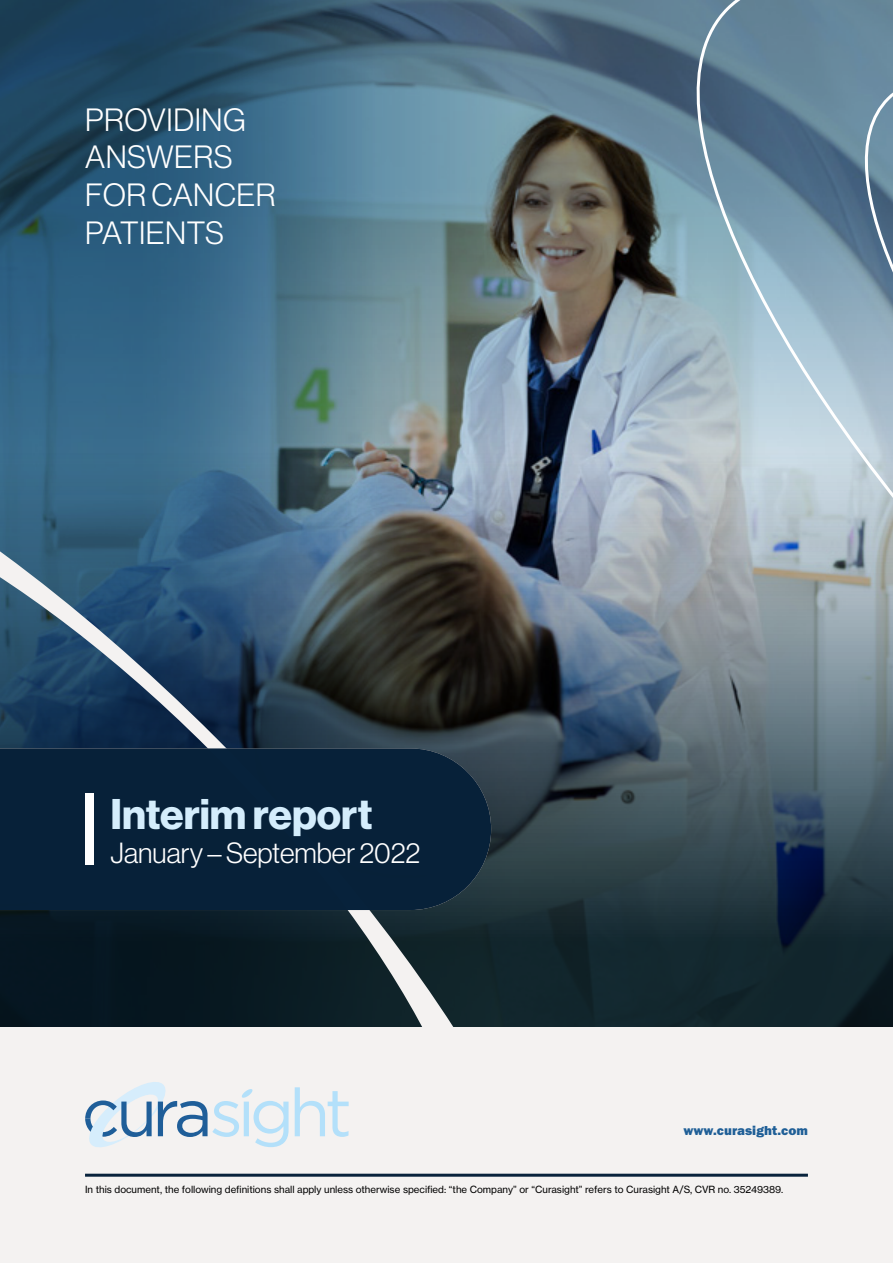
<style>
.page{position:relative;width:893px;height:1263px;background:#fff}
.page>*{position:absolute;margin:0;border:0;box-sizing:border-box;transform-origin:0 0}
.t1{font:42px "N Haas Grotesk DS Pro 75 Bd";color:#d4edfc}
.t2{font:31.5px/37.8px "N Haas Grotesk DS Pro 45 Lt";letter-spacing:.015em;color:#fff}
.t3{font:28.5px "N Haas Grotesk DS Pro 45 Lt";color:#fff}
.t4{font:13.5px "Franklin Gothic URW Hea";color:#1f5f97}
.t5{font:9.75px "N Haas Grotesk TX Pro 55 Rg";color:#000}
</style>
<div class="page">
<div style="left:0;top:1027px;width:893px;height:236px;background:#f4f2f1"></div>
<svg style="left:0;top:0;width:634px;height:106px;background:#3a5c73"></svg>
<svg style="left:0;top:106px;width:634px;height:202px;background:#496b7d"></svg>
<svg style="left:634px;top:0;width:259px;height:1027px;background:#6d828f"></svg>
<img style="left:0;top:308px;width:646px;height:866px">
<div style="left:0;top:748px;width:491px;height:162px;background:#072139"></div>
<div style="left:85px;top:793px;width:9px;height:72px;background:#fff"></div>
<hr style="left:85px;top:1174px;width:723px;height:3px;background:#08233c">
<svg style="left:85px;top:1082px;width:264px;height:69px"></svg>
<h2 class="t2" style="left:85px;top:101px;width:192px">PROVIDING<br>ANSWERS<br>FOR CANCER<br>PATIENTS</h2>
<h1 class="t1" style="left:111px;top:789px;width:263px">Interim report</h1>
<h3 class="t3" style="left:111px;top:837px;width:311px">January – September 2022</h3>
<h3 class="t4" style="left:683px;top:1122px;width:126px">www.curasight.com</h3>
<p class="t5" style="left:85px;top:1183px;width:700px">In this document, the following definitions shall apply unless otherwise specified: “the Company” or “Curasight” refers to Curasight A/S, CVR no. 35249389.</p>
</div>
